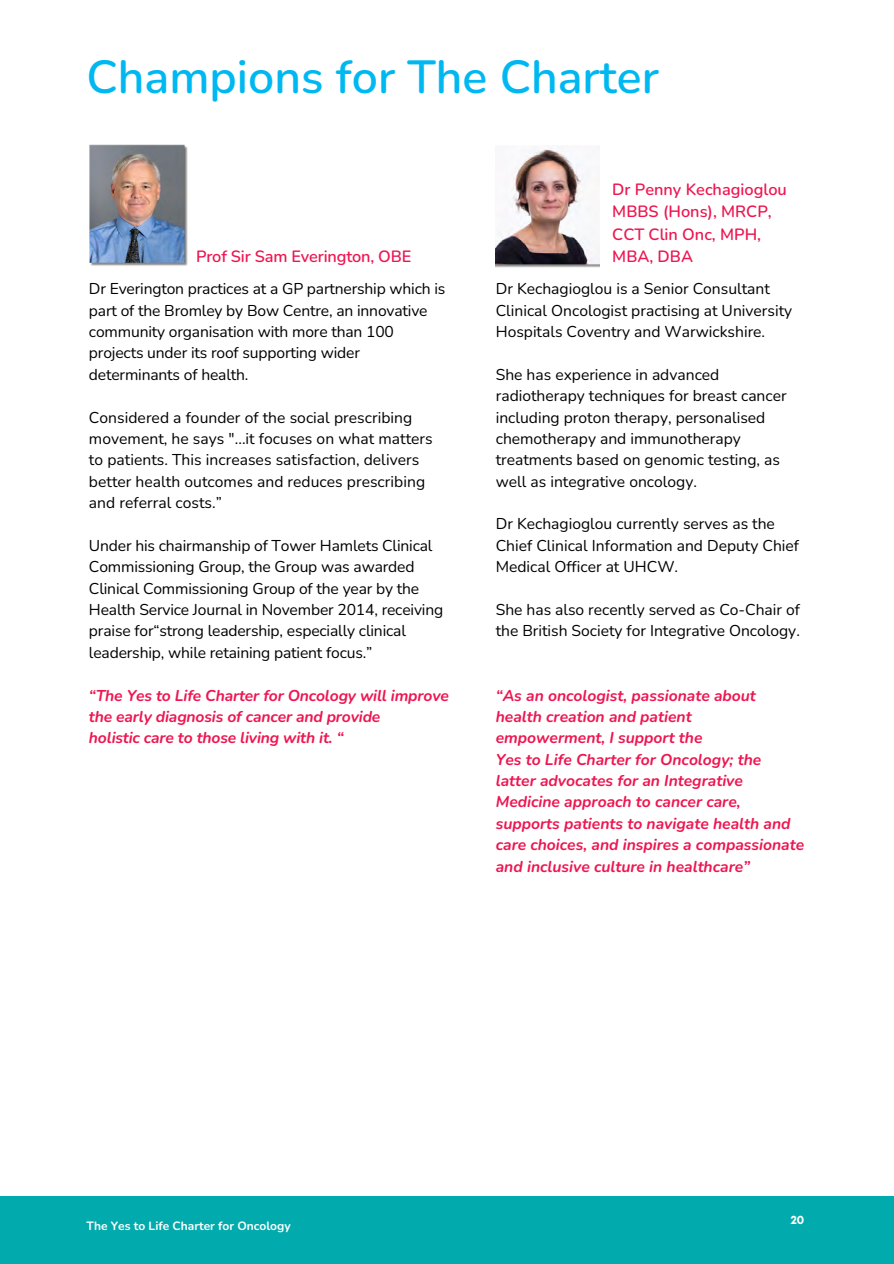
<style>
.page{position:relative;width:894px;height:1264px;background:#fff}
.page>*{position:absolute;margin:0;border:0;box-sizing:border-box;transform-origin:0 0}
.t1{font:600 46.35px "Nunito";color:#00b8f1}
.t2{font:600 16.35px/22.5px "Nunito";color:#ee1651}
.t3{font:15.6px/21.3px "Nunito";color:#000}
.t4{font:italic 700 15.6px/21.3px "Nunito";color:#ee1651}
.t5{font:700 12px "Nunito";color:#fff}
.t6{font:700 12px "Glacial Indifference";color:#fff}
</style>
<div class="page">
<img style="left:89px;top:145px;width:99px;height:121px">
<img style="left:495px;top:147px;width:104px;height:121px">
<div style="left:0;top:1196px;width:893px;height:67px;background:#00aaad"></div>
<h2 class="t1" style="left:86px;top:46px;width:573px">Champions for The Charter</h2>
<h3 class="t2" style="left:196px;top:246px;width:217px">Prof Sir Sam Everington, OBE</h3>
<h3 class="t3" style="left:89px;top:278px;width:358px">Dr Everington practices at a GP partnership which is part of the Bromley by Bow Centre, an innovative community organisation with more than 100 projects under its roof supporting wider determinants of health.</h3>
<h3 class="t3" style="left:89px;top:407px;width:345px">Considered a founder of the social prescribing movement, he says "...it focuses on what matters to patients. This increases satisfaction, delivers better health outcomes and reduces prescribing and referral costs.”</h3>
<h3 class="t3" style="left:89px;top:535px;width:356px">Under his chairmanship of Tower Hamlets Clinical Commissioning Group, the Group was awarded Clinical Commissioning Group of the year by the Health Service Journal in November 2014, receiving praise for“strong leadership, especially clinical leadership, while retaining patient focus.”</h3>
<h2 class="t4" style="left:89px;top:684px;width:361px">“The Yes to Life Charter for Oncology will improve the early diagnosis of cancer and provide<br>holistic care to those living with it. “</h2>
<h2 class="t2" style="left:612px;top:178px;width:176px">Dr Penny Kechagioglou<br>MBBS (Hons), MRCP,<br>CCT Clin Onc, MPH,<br>MBA, DBA</h2>
<p class="t3" style="left:495px;top:278px;width:298px">Dr Kechagioglou is a Senior Consultant<br>Clinical Oncologist practising at University<br>Hospitals Coventry and Warwickshire.</p>
<h2 class="t3" style="left:495px;top:364px;width:292px">She has experience in advanced radiotherapy techniques for breast cancer including proton therapy, personalised chemotherapy and immunotherapy treatments based on genomic testing, as well as integrative oncology.</h2>
<h3 class="t3" style="left:495px;top:513px;width:305px">Dr Kechagioglou currently serves as the<br>Chief Clinical Information and Deputy Chief<br>Medical Officer at UHCW.</h3>
<h3 class="t3" style="left:495px;top:599px;width:305px">She has also recently served as Co-Chair of the British Society for Integrative Oncology.</h3>
<h3 class="t4" style="left:495px;top:684px;width:310px">“As an oncologist, passionate about health creation and patient empowerment, I support the<br>Yes to Life Charter for Oncology; the latter advocates for an Integrative Medicine approach to cancer care, supports patients to navigate health and care choices, and inspires a compassionate and inclusive culture in healthcare”</h3>
<p class="t5" style="left:86px;top:1217px;width:206px">The Yes to Life Charter for Oncology</p>
<p class="t6" style="left:790px;top:1212px;width:15px">20</p>
</div>
